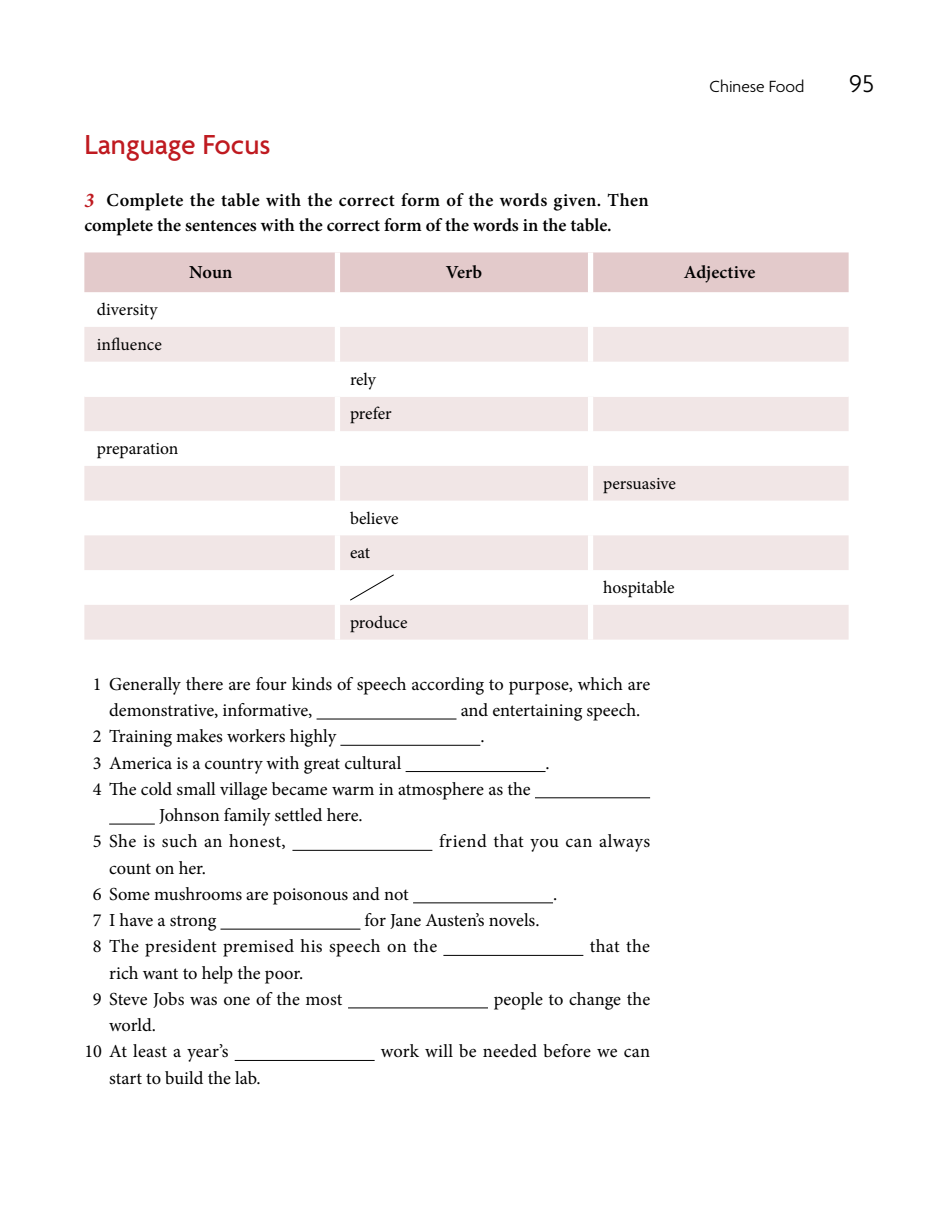
<style>
.page{position:relative;width:933px;height:1216px;background:#fff}
.page>*{position:absolute;margin:0;border:0;box-sizing:border-box;transform-origin:0 0}
.t1{font:500 29.75px "Agenda";color:#bf1a20}
.t2{font:300 26.25px "Agenda";color:#000}
.t3{font:18.38px/26.2px "Minion Pro";color:#000}
.t4{font:600 18.38px/24.8px "Minion Pro";letter-spacing:.005em;color:#000}
.t5{font:18.38px "Minion Pro";letter-spacing:.03em;color:#000}
.t6{font:18.38px "Minion Pro";letter-spacing:.025em;color:#000}
.t7{font:17.5px/34.6px "Minion Pro";color:#000}
.t8{font:300 17.5px "Agenda";color:#000}
.s1{font-weight:700;font-style:italic;font-stretch:condensed;font-size:21px;color:#bf1a20}
</style>
<div class="page">
<div style="left:84px;top:252px;width:764px;height:40px;background:#e3cacb"></div>
<svg style="left:84px;top:327px;width:764px;height:312px;fill:#f1e6e6"></svg>
<hr style="left:84px;top:396px;width:251px;height:1px;background:#fff">
<hr style="left:340px;top:396px;width:248px;height:1px;background:#fff">
<hr style="left:593px;top:396px;width:255px;height:1px;background:#fff">
<div style="left:335px;top:252px;width:5px;height:40px;background:#fff"></div>
<div style="left:588px;top:252px;width:5px;height:40px;background:#fff"></div>
<div style="left:335px;top:327px;width:5px;height:34px;background:#fff"></div>
<div style="left:588px;top:327px;width:5px;height:34px;background:#fff"></div>
<div style="left:335px;top:361px;width:5px;height:35px;background:#fff"></div>
<div style="left:588px;top:361px;width:5px;height:35px;background:#fff"></div>
<div style="left:335px;top:396px;width:5px;height:35px;background:#fff"></div>
<div style="left:588px;top:396px;width:5px;height:35px;background:#fff"></div>
<div style="left:335px;top:431px;width:5px;height:35px;background:#fff"></div>
<div style="left:588px;top:431px;width:5px;height:35px;background:#fff"></div>
<div style="left:335px;top:466px;width:5px;height:34px;background:#fff"></div>
<div style="left:588px;top:466px;width:5px;height:34px;background:#fff"></div>
<div style="left:335px;top:500px;width:5px;height:35px;background:#fff"></div>
<div style="left:588px;top:500px;width:5px;height:35px;background:#fff"></div>
<div style="left:335px;top:535px;width:5px;height:35px;background:#fff"></div>
<div style="left:588px;top:535px;width:5px;height:35px;background:#fff"></div>
<div style="left:335px;top:570px;width:5px;height:35px;background:#fff"></div>
<div style="left:588px;top:570px;width:5px;height:35px;background:#fff"></div>
<div style="left:335px;top:605px;width:5px;height:34px;background:#fff"></div>
<div style="left:588px;top:605px;width:5px;height:34px;background:#fff"></div>
<svg style="left:349px;top:573px;width:46px;height:28px"></svg>
<hr style="left:316px;top:718px;width:140px;height:1px;background:#000">
<hr style="left:340px;top:745px;width:140px;height:1px;background:#000">
<hr style="left:405px;top:771px;width:140px;height:1px;background:#000">
<hr style="left:535px;top:797px;width:115px;height:1px;background:#000">
<hr style="left:109px;top:823px;width:46px;height:1px;background:#000">
<hr style="left:292px;top:850px;width:140px;height:1px;background:#000">
<hr style="left:413px;top:902px;width:140px;height:1px;background:#000">
<hr style="left:220px;top:928px;width:140px;height:1px;background:#000">
<hr style="left:443px;top:955px;width:140px;height:1px;background:#000">
<hr style="left:348px;top:1007px;width:140px;height:1px;background:#000">
<hr style="left:235px;top:1060px;width:139px;height:1px;background:#000">
<p class="t8" style="left:709px;top:77px;width:96px">Chinese Food</p>
<h2 class="t2" style="left:849px;top:70px;width:26px">95</h2>
<h1 class="t1" style="left:84px;top:129px;width:188px">Language Focus</h1>
<p class="t4" style="left:84px;top:188px;width:566px"><span class="s1">3</span> Complete the table with the correct form of the words given. Then complete the sentences with the correct form of the words in the table.</p>
<p class="t4" style="left:189px;top:260px;width:45px">Noun</p>
<p class="t4" style="left:446px;top:260px;width:38px">Verb</p>
<p class="t4" style="left:684px;top:260px;width:73px">Adjective</p>
<p class="t7" style="left:97px;top:292px;width:67px">diversity influence</p>
<p class="t7" style="left:350px;top:362px;width:43px">rely prefer</p>
<p class="t7" style="left:97px;top:431px;width:83px">preparation</p>
<p class="t7" style="left:603px;top:466px;width:74px">persuasive</p>
<p class="t7" style="left:350px;top:501px;width:50px">believe eat</p>
<p class="t7" style="left:603px;top:570px;width:73px">hospitable</p>
<p class="t7" style="left:350px;top:605px;width:59px">produce</p>
<p class="t3" style="left:109px;top:670px;width:542px;text-indent:-16px">1 Generally there are four kinds of speech according to purpose, which are demonstrative, informative,</p>
<p class="t3" style="left:460px;top:697px;width:181px">and entertaining speech.</p>
<p class="t3" style="left:93px;top:723px;width:245px">2 Training makes workers highly</p>
<p class="t3" style="left:480px;top:723px;width:6px">.</p>
<p class="t3" style="left:93px;top:749px;width:310px">3 America is a country with great cultural</p>
<p class="t3" style="left:545px;top:749px;width:6px">.</p>
<p class="t3" style="left:93px;top:775px;width:439px">4 The cold small village became warm in atmosphere as the</p>
<p class="t3" style="left:159px;top:802px;width:205px">Johnson family settled here.</p>
<p class="t6" style="left:93px;top:829px;width:194px">5 She is such an honest,</p>
<p class="t5" style="left:439px;top:829px;width:212px">friend that you can always</p>
<p class="t3" style="left:93px;top:854px;width:318px;text-indent:16px">count on her.<br>6 Some mushrooms are poisonous and not</p>
<p class="t3" style="left:553px;top:880px;width:6px">.</p>
<p class="t3" style="left:93px;top:907px;width:448px;text-indent:272px">for Jane Austen’s novels.<br>8 The president premised his speech on the</p>
<p class="t3" style="left:93px;top:907px;width:125px">7 I have a strong</p>
<p class="t3" style="left:589px;top:933px;width:62px">that the</p>
<p class="t3" style="left:93px;top:959px;width:251px;text-indent:16px">rich want to help the poor.<br>9 Steve Jobs was one of the most</p>
<p class="t3" style="left:84px;top:1012px;width:146px;text-indent:25px">world.<br>10 At least a year’s</p>
<p class="t3" style="left:109px;top:1064px;width:153px">start to build the lab.</p>
<p class="t3" style="left:493px;top:985px;width:158px">people to change the</p>
<p class="t3" style="left:381px;top:1038px;width:271px">work will be needed before we can</p>
</div>
